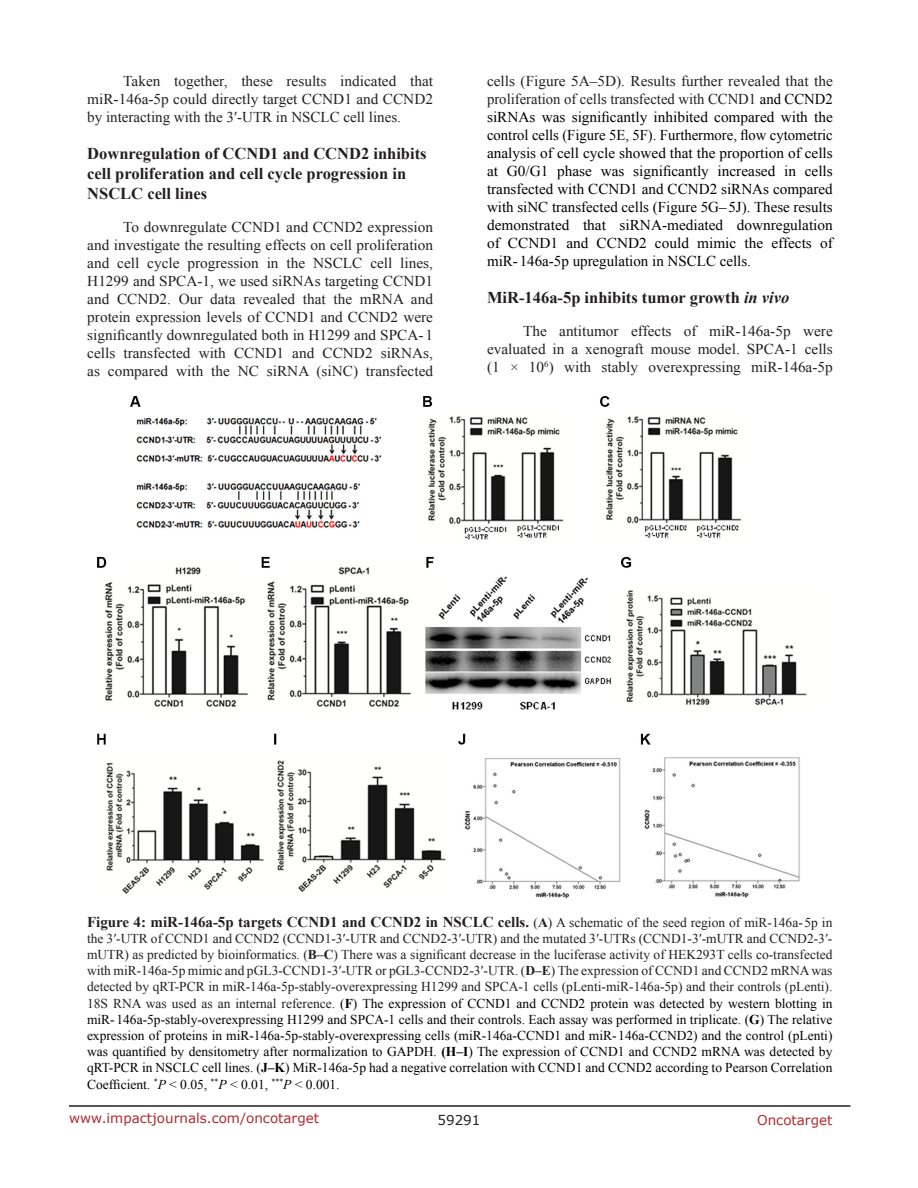
<style>
.page{position:relative;width:918px;height:1188px;background:#fff}
.page>*{position:absolute;margin:0;border:0;box-sizing:border-box;transform-origin:0 0}
.SubHeading_middle{font:700 16.5px/19.8px "Times New Roman";color:#231f20}
.BodyText{font:15px/18px "Times New Roman";color:#231f20;text-align:justify}
.BodyText-2{font:15px/18px "Times New Roman";color:#000;text-align:justify}
.FigureText{font:700 15px "Times New Roman";color:#231f20}
.FigureText-2{font:13.5px/16.2px "Times New Roman";color:#000;text-align:justify}
.t1{font:13.5px "Verdana";color:#ac2b31}
.t2{font:13.5px "Verdana";color:#231f20}
.s1{color:#231f20}
.s2{font-style:italic}
.s3{font-weight:400;font-size:13.5px}
.s4{font-size:13.5px}
.s5{font-weight:700;color:#231f20}
.s6{font-weight:700}
</style>
<div class="page">
<hr style="left:69px;top:1105px;width:781px;height:2px;background:#231f20">
<img style="left:97px;top:397px;width:710px;height:501px">
<p class="BodyText" style="left:87px;top:71px;width:347px;text-indent:36px">Taken together, these results indicated that miR-146a-5p could directly target CCND1 and CCND2 by interacting with the 3′-UTR in NSCLC cell lines.</p>
<p class="SubHeading_middle" style="left:87px;top:143px;width:341px">Downregulation of CCND1 and CCND2 inhibits cell proliferation and cell cycle progression in<br>NSCLC cell lines</p>
<p class="BodyText" style="left:87px;top:218px;width:347px;text-indent:36px">To downregulate CCND1 and CCND2 expression and investigate the resulting effects on cell proliferation and cell cycle progression in the NSCLC cell lines, H1299 and SPCA-1, we used siRNAs targeting CCND1 and CCND2. Our data revealed that the mRNA and protein expression levels of CCND1 and CCND2 were significantly downregulated both in H1299 and SPCA- 1 cells transfected with CCND1 and CCND2 siRNAs, as compared with the NC siRNA (siNC) transfected</p>
<p class="BodyText-2" style="left:487px;top:71px;width:347px"><span class="s1">cells (Figure 5A–5D). Results further revealed that the proliferation of cells transfected with CCND1</span> and CCND2 siRNAs was significantly inhibited compared with the control cells (Figure 5E, 5F). Furthermore, flow cytometric analysis of cell cycle showed that the proportion of cells at G0/G1 phase was significantly increased in cells transfected with CCND1 and CCND2 siRNAs compared with siNC transfected cells (Figure 5G– 5J). These results demonstrated that siRNA-mediated downregulation of CCND1 and CCND2 could mimic the effects of miR-146a-5p upregulation in NSCLC cells.</p>
<p class="SubHeading_middle" style="left:487px;top:287px;width:304px">MiR-146a-5p inhibits tumor growth <span class="s2">in vivo</span></p>
<p class="BodyText" style="left:487px;top:322px;width:347px;text-indent:36px">The antitumor effects of miR-146a-5p were evaluated in a xenograft mouse model. SPCA-1 cells (1 × 10<sup>6</sup>) with stably overexpressing miR-146a-5p</p>
<p class="FigureText" style="left:87px;top:911px;width:747px">Figure 4: miR-146a-5p targets CCND1 and CCND2 in NSCLC cells. <span class="s3">(</span><span class="s4">A</span><span class="s3">) A schematic of the seed region of miR-146a-5p in</span></p>
<p class="FigureText-2" style="left:87px;top:930px;width:747px"><span class="s1">the 3′-UTR of CCND1 and CCND2 (CCND1-3′-UTR and CCND2-3′-UTR) and the mutated 3′-UTRs (CCND1-3′-mUTR and CCND2-3′- mUTR) as predicted by bioinformatics. (</span><span class="s5">B–C</span><span class="s1">) There was a significant decrease in the luciferase activity of HEK293T cells co-transfected with miR-146a-5p mimic and pGL3-CCND1-3′-UTR or pGL3-CCND2-3′-UTR. (</span><span class="s5">D–E</span><span class="s1">) The expression of CCND1 and CCND2 mRNA was detected by qRT-PCR in miR-146a-5p-stably-overexpressing H1299 and SPCA-1 cells (pLenti-miR-146a-5p) and their controls (pLenti).<br>18S RNA was used as an internal reference.</span> (<span class="s6">F</span>) The expression of CCND1 and CCND2 protein was detected by western blotting in miR-146a-5p-stably-overexpressing H1299 and SPCA-1 cells and their controls. Each assay was performed in triplicate. (<span class="s6">G</span>) The relative expression of proteins in miR-146a-5p-stably-overexpressing cells (miR-146a-CCND1 and miR-146a-CCND2) and the control (pLenti) was quantified by densitometry after normalization to GAPDH. <span class="s6">(H–I</span>) The expression of CCND1 and CCND2 mRNA was detected by qRT-PCR in NSCLC cell lines. (<span class="s6">J–K</span>) MiR-146a-5p had a negative correlation with CCND1 and CCND2 according to Pearson Correlation Coefficient. <sup>*</sup><span class="s2">P</span> &lt; 0.05, <sup>**</sup><span class="s2">P</span> &lt; 0.01, <sup>***</sup><span class="s2">P</span> &lt; 0.001.</p>
<p class="t1" style="left:69px;top:1109px;width:252px">www.impactjournals.com/oncotarget</p>
<p class="t2" style="left:438px;top:1111px;width:44px">59291</p>
<p class="t1" style="left:757px;top:1111px;width:77px">Oncotarget</p>
</div>
